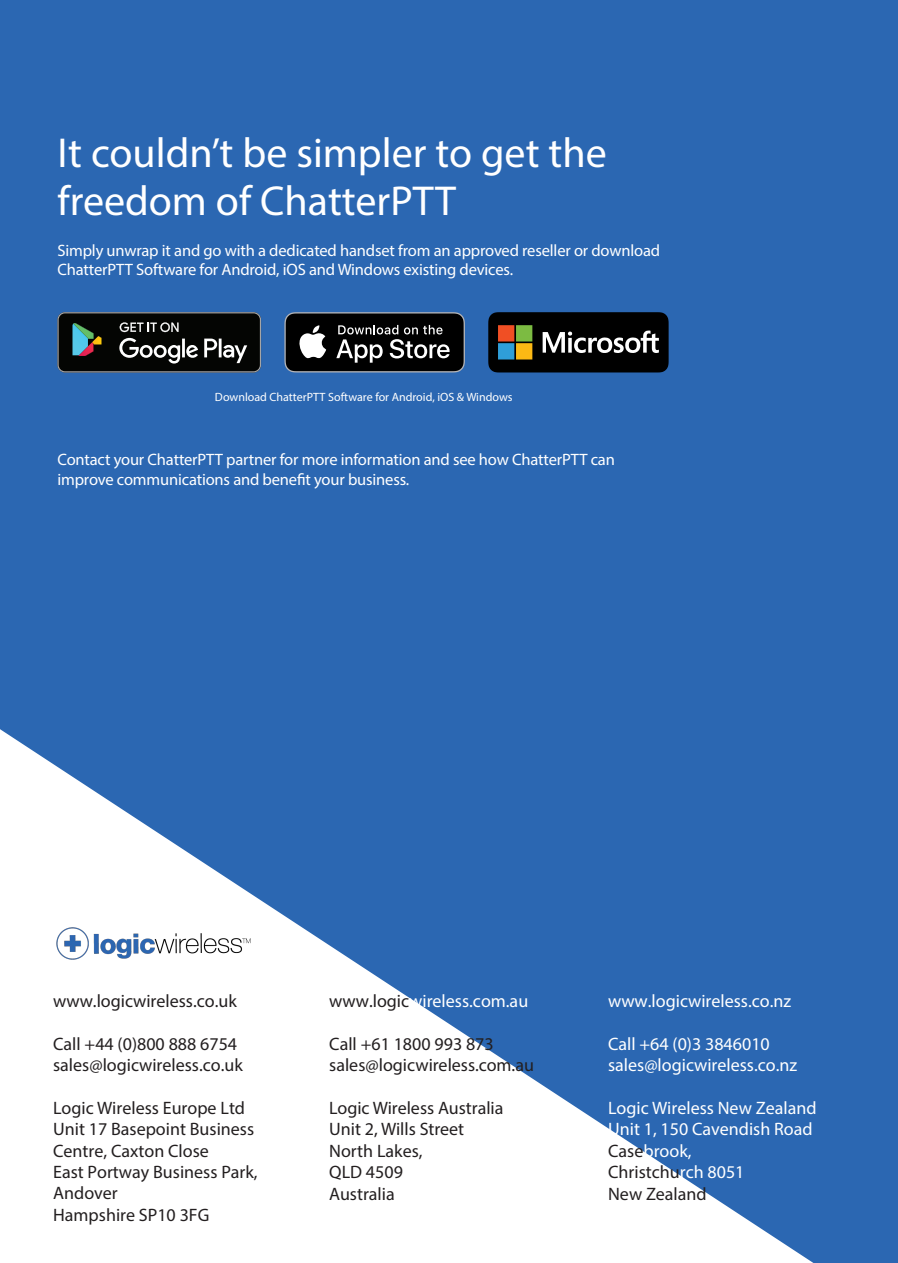
<style>
.page{position:relative;width:898px;height:1263px;background:#fff}
.page>*{position:absolute;margin:0;border:0;box-sizing:border-box;transform-origin:0 0}
.Heading_white{font:42px/48px "Myriad Pro";color:#fff}
.t1{font:18px/21.3px "Myriad Pro";color:#231f20}
.t2{font:18px/21.5px "Myriad Pro";color:#fff}
.Body_Copy{font:16.5px/19.8px "Myriad Pro";letter-spacing:-.01em;color:#fff}
.t3{font:12px "Myriad Pro";color:#fff}
.s1{color:#231f20}
</style>
<div class="page">
<div style="left:0;top:0;width:897px;height:1263px;background:#2b67b2"></div>
<svg style="left:0;top:729px;width:813px;height:534px"></svg>
<svg style="left:284px;top:312px;width:181px;height:60px;background:#2f3031"></svg>
<svg style="left:488px;top:312px;width:180px;height:60px;background:#292822"></svg>
<svg style="left:57px;top:312px;width:204px;height:60px;background:#272b29"></svg>
<img style="left:47px;top:863px;width:208px;height:161px">
<p class="Heading_white" style="left:57px;top:128px;width:550px">It couldn’t be simpler to get the freedom of ChatterPTT</p>
<p class="Body_Copy" style="left:57px;top:240px;width:604px">Simply unwrap it and go with a dedicated handset from an approved reseller or download<br>ChatterPTT Software for Android, iOS and Windows existing devices.</p>
<p class="t3" style="left:215px;top:389px;width:299px">Download ChatterPTT Software for Android, iOS &amp; Windows</p>
<p class="Body_Copy" style="left:57px;top:449px;width:558px">Contact your ChatterPTT partner for more information and see how ChatterPTT can improve communications and benefit your business.</p>
<p class="t1" style="left:53px;top:990px;width:185px">www.logicwireless.co.uk</p>
<p class="t1" style="left:53px;top:1034px;width:191px;line-height:20.9px">Call +44 (0)800 888 6754 sales@logicwireless.co.uk</p>
<p class="t1" style="left:53px;top:1097px;width:206px">Logic Wireless Europe Ltd<br>Unit 17 Basepoint Business<br>Centre, Caxton Close<br>East Portway Business Park,<br>Andover<br>Hampshire SP10 3FG</p>
<p class="t2" style="left:329px;top:989px;width:200px"><span class="s1">www.logic</span>wireless.com.au</p>
<p class="t1" style="left:329px;top:1033px;width:206px;line-height:20.9px">Call +61 1800 993 873 sales@logicwireless.com.au</p>
<p class="t1" style="left:329px;top:1097px;width:176px">Logic Wireless Australia<br>Unit 2, Wills Street<br>North Lakes,<br>QLD 4509<br>Australia</p>
<p class="t2" style="left:608px;top:989px;width:184px">www.logicwireless.co.nz</p>
<p class="t2" style="left:608px;top:1033px;width:190px;line-height:20.9px">Call +64 (0)3 3846010 sales@logicwireless.co.nz</p>
<p class="t2" style="left:608px;top:1097px;width:210px">Logic Wireless New Zealand<br>Unit 1, 150 Cavendish Road<br><span class="s1">Case</span>brook,<br><span class="s1">Christchu</span>rch 8051<br><span class="s1">New Zealand</span></p>
</div>
